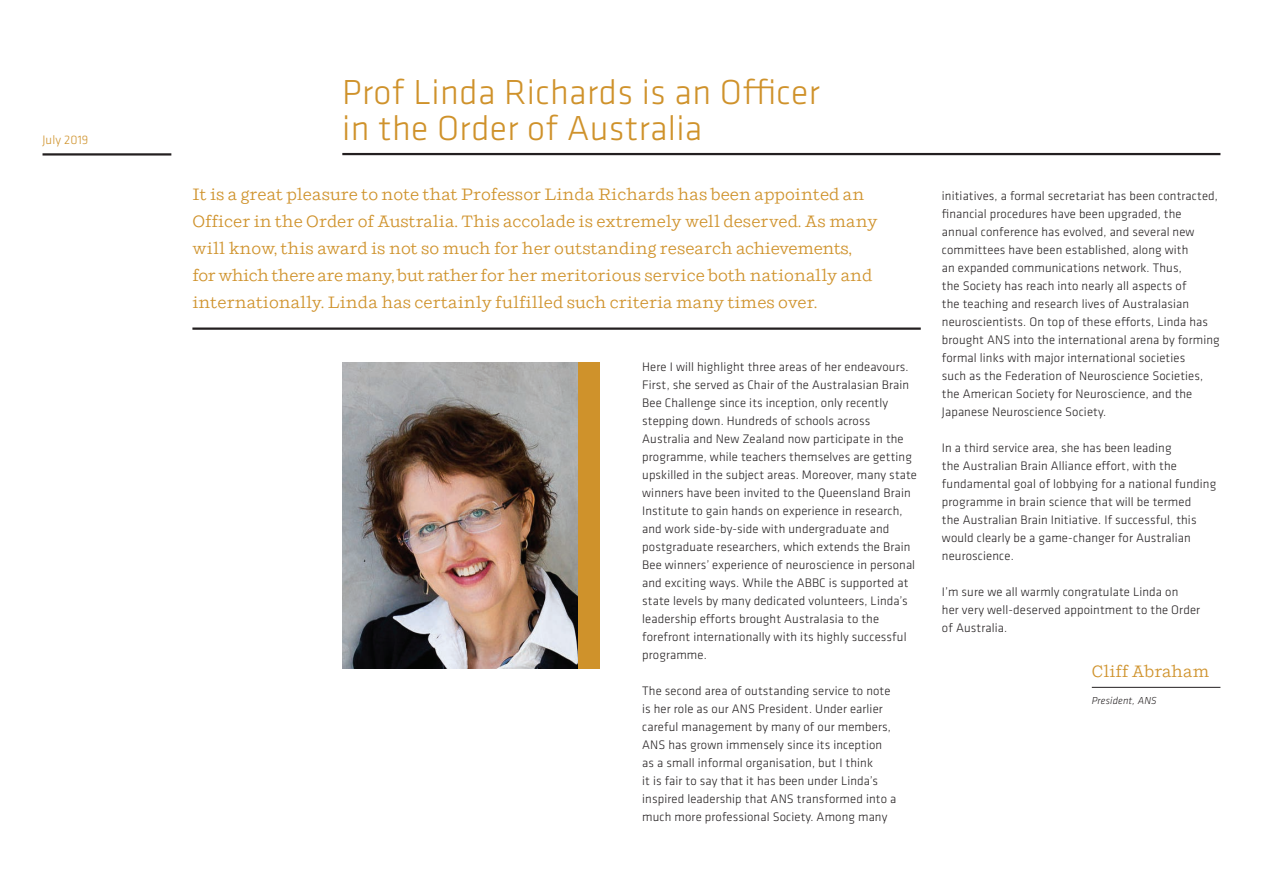
<style>
.page{position:relative;width:1263px;height:893px;background:#fff}
.page>*{position:absolute;margin:0;border:0;box-sizing:border-box;transform-origin:0 0}
.t1{font:300 36px/36px "Klavika Basic";letter-spacing:.01em;color:#cf922b}
.ANS_pull_quote{font:16.5px/27px "Shift";color:#cf922b}
.ANS_body{font:300 12.75px/18px "Klavika Basic";letter-spacing:.01em;color:#231f20}
.t2{font:300 12.75px "Klavika Basic";letter-spacing:.01em;color:#cf922b}
.t3{font:italic 300 10.5px "Klavika Basic";letter-spacing:.015em;color:#231f20}
</style>
<div class="page">
<hr style="left:43px;top:153px;width:128px;height:3px;background:#231f20">
<hr style="left:342px;top:153px;width:878px;height:2px;background:#231f20">
<img style="left:342px;top:362px;width:236px;height:306px">
<div style="left:578px;top:362px;width:22px;height:306px;background:#cf922b"></div>
<hr style="left:192px;top:327px;width:729px;height:3px;background:#231f20">
<hr style="left:1092px;top:687px;width:128px;height:1px;background:#231f20">
<p class="t2" style="left:43px;top:132px;width:47px">July 2019</p>
<p class="t1" style="left:342px;top:74px;width:479px">Prof Linda Richards is an Officer in the Order of Australia</p>
<p class="ANS_pull_quote" style="left:192px;top:181px;width:687px">It is a great pleasure to note that Professor Linda Richards has been appointed an Officer in the Order of Australia. This accolade is extremely well deserved. As many will know, this award is not so much for her outstanding research achievements, for which there are many, but rather for her meritorious service both nationally and internationally. Linda has certainly fulfilled such criteria many times over.</p>
<p class="ANS_body" style="left:942px;top:187px;width:279px">initiatives, a formal secretariat has been contracted, financial procedures have been upgraded, the annual conference has evolved, and several new committees have been established, along with<br>an expanded communications network. Thus,<br>the Society has reach into nearly all aspects of<br>the teaching and research lives of Australasian neuroscientists. On top of these efforts, Linda has brought ANS into the international arena by forming formal links with major international societies<br>such as the Federation of Neuroscience Societies, the American Society for Neuroscience, and the Japanese Neuroscience Society.</p>
<p class="ANS_body" style="left:942px;top:439px;width:276px">In a third service area, she has been leading<br>the Australian Brain Alliance effort, with the fundamental goal of lobbying for a national funding programme in brain science that will be termed<br>the Australian Brain Initiative. If successful, this would clearly be a game-changer for Australian neuroscience.</p>
<p class="ANS_body" style="left:942px;top:583px;width:260px">I’m sure we all warmly congratulate Linda on<br>her very well-deserved appointment to the Order of Australia.</p>
<p class="ANS_pull_quote" style="left:1092px;top:658px;width:119px">Cliff Abraham</p>
<p class="t3" style="left:1092px;top:695px;width:67px">President, ANS</p>
<p class="ANS_body" style="left:642px;top:358px;width:276px">Here I will highlight three areas of her endeavours.<br>First, she served as Chair of the Australasian Brain Bee Challenge since its inception, only recently stepping down. Hundreds of schools across Australia and New Zealand now participate in the programme, while teachers themselves are getting upskilled in the subject areas. Moreover, many state winners have been invited to the Queensland Brain Institute to gain hands on experience in research, and work side-by-side with undergraduate and postgraduate researchers, which extends the Brain Bee winners’ experience of neuroscience in personal and exciting ways. While the ABBC is supported at state levels by many dedicated volunteers, Linda’s leadership efforts brought Australasia to the forefront internationally with its highly successful programme.</p>
<p class="ANS_body" style="left:642px;top:682px;width:256px">The second area of outstanding service to note is her role as our ANS President. Under earlier careful management by many of our members, ANS has grown immensely since its inception as a small informal organisation, but I think<br>it is fair to say that it has been under Linda’s inspired leadership that ANS transformed into a much more professional Society. Among many</p>
</div>
